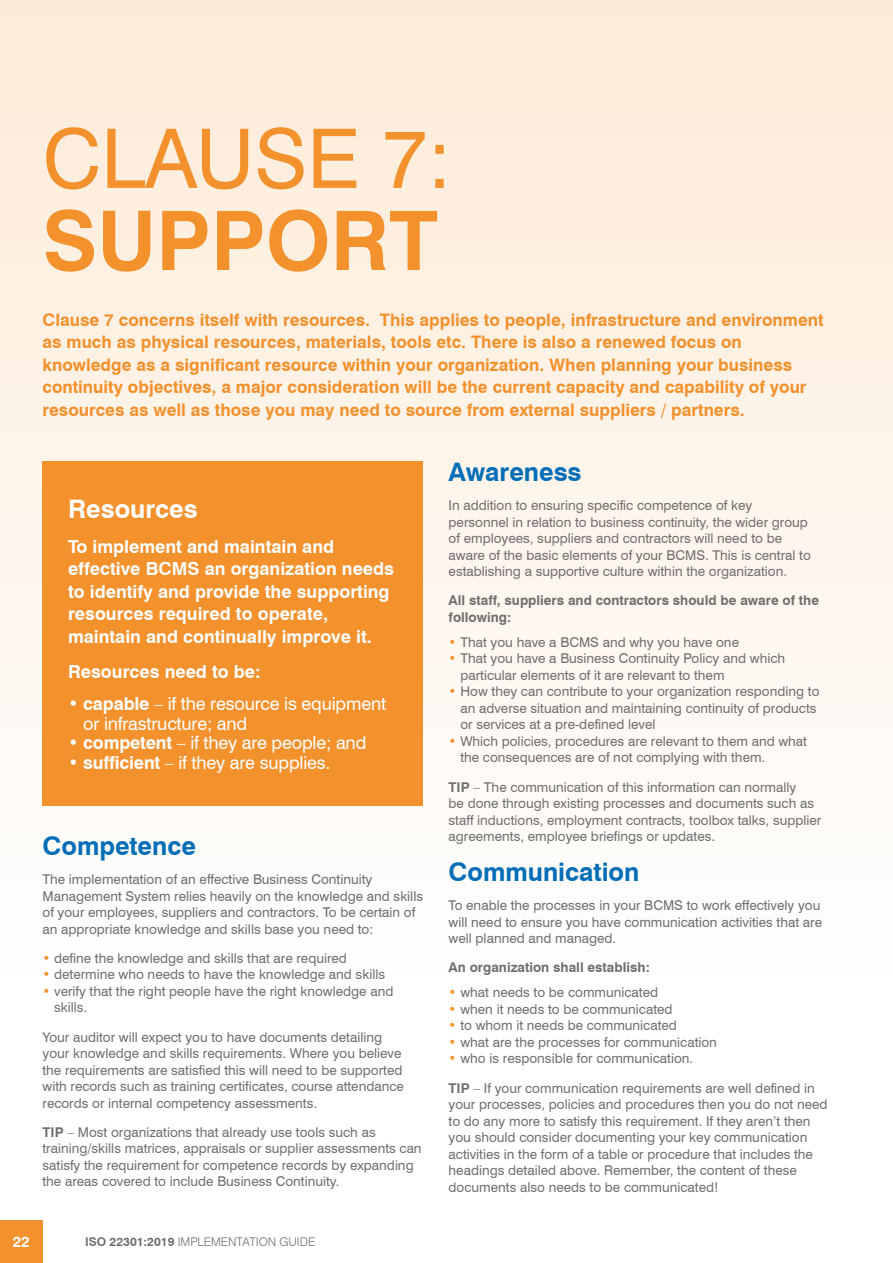
<style>
.page{position:relative;width:893px;height:1263px;background:#fff}
.page>*{position:absolute;margin:0;border:0;box-sizing:border-box;transform-origin:0 0}
.t1{font:82.2px "Swiss 721 BT";color:#f3912d}
.t2{font:700 82.2px "Swiss 721 BT";color:#f3912d}
.t3{font:700 25.5px "Swiss 721 BT";color:#006db7}
.t4{font:700 25.5px "Swiss 721 BT";color:#fff}
.t5{font:700 18px/22.5px "Swiss 721 BT";color:#fff}
.t6{font:18px/19.5px "Swiss 721 BT";letter-spacing:-.01em;color:#fff}
.t7{font:700 17.25px/22.5px "Swiss 721 BT";color:#f3912d}
.t8{font:700 15px "Swiss 721 BT";color:#fff}
.t9{font:13.5px/16.5px "Swiss 721 BT";color:#706f6f}
.t10{font:700 13.5px/16.5px "Swiss 721 BT";color:#706f6f}
.t11{font:300 12px "Swiss 721 BT";color:#706f6f}
.s1{font-weight:700}
.s2{color:#f3912d}
.s3{font-weight:700;color:#f3912d}
</style>
<div class="page">
<div style="left:0;top:1220px;width:43px;height:43px;background:#f3912d"></div>
<div style="left:0;top:0;width:893px;height:971px;background:linear-gradient(to bottom,#feebd7,#fefefe)"></div>
<div style="left:43px;top:461px;width:380px;height:345px;background:#f3912d"></div>
<h1 class="t1" style="left:43px;top:109px;width:411px">CLAUSE 7:</h1>
<h1 class="t2" style="left:43px;top:191px;width:397px">SUPPORT</h1>
<p class="t7" style="left:43px;top:308px;width:783px">Clause 7 concerns itself with resources. This applies to people, infrastructure and environment as much as physical resources, materials, tools etc. There is also a renewed focus on knowledge as a significant resource within your organization. When planning your business continuity objectives, a major consideration will be the current capacity and capability of your resources as well as those you may need to source from external suppliers / partners.</p>
<h2 class="t4" style="left:68px;top:493px;width:131px">Resources</h2>
<h3 class="t5" style="left:68px;top:535px;width:328px">To implement and maintain and effective BCMS an organization needs to identify and provide the supporting resources required to operate, maintain and continually improve it.</h3>
<h3 class="t5" style="left:68px;top:660px;width:194px">Resources need to be:</h3>
<h3 class="t6" style="left:83px;top:694px;width:304px;text-indent:-15px">• <span class="s1">capable</span> – if the resource is equipment or infrastructure; and</h3>
<h3 class="t6" style="left:68px;top:733px;width:300px">• <span class="s1">competent</span> – if they are people; and</h3>
<h3 class="t6" style="left:68px;top:752px;width:264px">• <span class="s1">sufficient</span> – if they are supplies.</h3>
<h2 class="t3" style="left:43px;top:830px;width:155px">Competence</h2>
<p class="t9" style="left:43px;top:871px;width:382px">The implementation of an effective Business Continuity Management System relies heavily on the knowledge and skills of your employees, suppliers and contractors. To be certain of an appropriate knowledge and skills base you need to:</p>
<p class="t9" style="left:43px;top:949px;width:306px"><span class="s2">•</span> define the knowledge and skills that are required</p>
<p class="t9" style="left:43px;top:966px;width:344px"><span class="s2">•</span> determine who needs to have the knowledge and skills</p>
<p class="t9" style="left:54px;top:982px;width:341px;text-indent:-12px"><span class="s2">•</span> verify that the right people have the right knowledge and skills.</p>
<p class="t9" style="left:43px;top:1028px;width:363px">Your auditor will expect you to have documents detailing your knowledge and skills requirements. Where you believe the requirements are satisfied this will need to be supported with records such as training certificates, course attendance records or internal competency assessments.</p>
<p class="t9" style="left:43px;top:1123px;width:381px"><span class="s1">TIP</span> – Most organizations that already use tools such as training/skills matrices, appraisals or supplier assessments can satisfy the requirement for competence records by expanding the areas covered to include Business Continuity.</p>
<p class="t8" style="left:13px;top:1233px;width:19px">22</p>
<p class="t11" style="left:85px;top:1235px;width:232px"><span class="s1">ISO 22301:2019</span> IMPLEMENTATION GUIDE</p>
<h2 class="t3" style="left:449px;top:456px;width:134px">Awareness</h2>
<p class="t9" style="left:449px;top:497px;width:364px">In addition to ensuring specific competence of key personnel in relation to business continuity, the wider group of employees, suppliers and contractors will need to be aware of the basic elements of your BCMS. This is central to establishing a supportive culture within the organization.</p>
<p class="t10" style="left:449px;top:592px;width:372px">All staff, suppliers and contractors should be aware of the following:</p>
<p class="t9" style="left:449px;top:634px;width:292px"><span class="s3">•</span> That you have a BCMS and why you have one</p>
<p class="t9" style="left:460px;top:650px;width:326px;text-indent:-12px"><span class="s3">•</span> That you have a Business Continuity Policy and which particular elements of it are relevant to them</p>
<p class="t9" style="left:460px;top:683px;width:361px;text-indent:-12px"><span class="s3">•</span> How they can contribute to your organization responding to an adverse situation and maintaining continuity of products or services at a pre-defined level</p>
<p class="t9" style="left:460px;top:733px;width:348px;text-indent:-12px"><span class="s3">•</span> Which policies, procedures are relevant to them and what the consequences are of not complying with them.</p>
<p class="t9" style="left:449px;top:778px;width:374px"><span class="s1">TIP</span> – The communication of this information can normally<br>be done through existing processes and documents such as staff inductions, employment contracts, toolbox talks, supplier agreements, employee briefings or updates.</p>
<h2 class="t3" style="left:449px;top:856px;width:192px">Communication</h2>
<p class="t9" style="left:449px;top:897px;width:375px">To enable the processes in your BCMS to work effectively you will need to ensure you have communication activities that are well planned and managed.</p>
<p class="t10" style="left:449px;top:959px;width:203px">An organization shall establish:</p>
<p class="t9" style="left:449px;top:984px;width:211px"><span class="s3">•</span> what needs to be communicated</p>
<p class="t9" style="left:449px;top:1001px;width:225px"><span class="s3">•</span> when it needs to be communicated</p>
<p class="t9" style="left:449px;top:1017px;width:230px"><span class="s3">•</span> to whom it needs be communicated</p>
<p class="t9" style="left:449px;top:1034px;width:270px"><span class="s3">•</span> what are the processes for communication</p>
<p class="t9" style="left:449px;top:1044px;width:368px;line-height:29.2px"><span class="s3">•</span> who is responsible for communication.<br><span class="s1">TIP</span> – If your communication requirements are well defined in</p>
<p class="t9" style="left:449px;top:1096px;width:380px">your processes, policies and procedures then you do not need to do any more to satisfy this requirement. If they aren’t then you should consider documenting your key communication activities in the form of a table or procedure that includes the headings detailed above. Remember, the content of these documents also needs to be communicated!</p>
</div>
